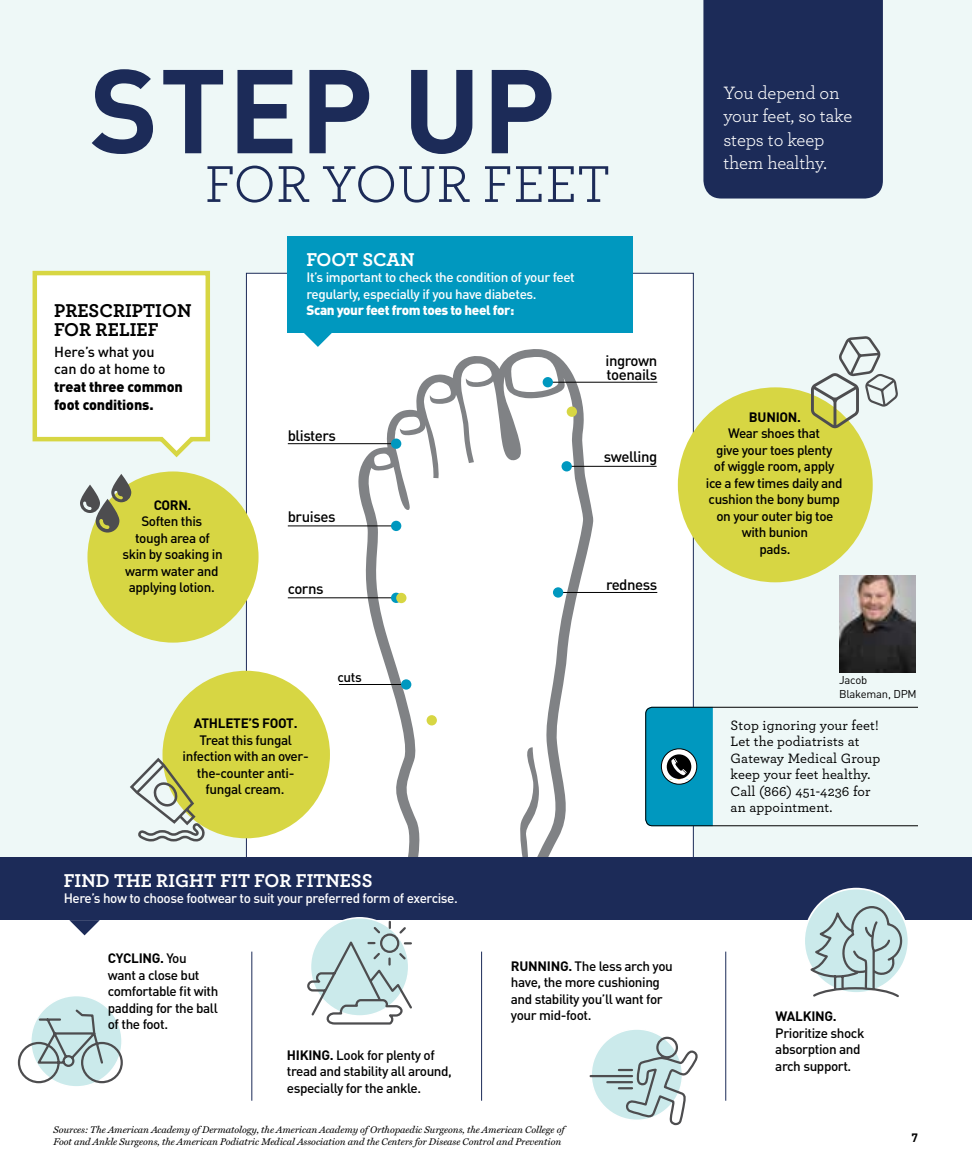
<style>
.page{position:relative;width:972px;height:1175px;background:#fff}
.page>*{position:absolute;margin:0;border:0;box-sizing:border-box;transform-origin:0 0}
.t1{font:117px "DIN Bold Alternate";letter-spacing:.01em;color:#1c2b58}
.t2{font:54.3px "Archer";color:#1c2b58}
.t3{font:700 19.5px "Archer";color:#fff}
.t4{font:700 19.5px/19.5px "Archer";color:#000}
.t5{font:18.75px/23.2px "Archer";letter-spacing:-.01em;color:#fff}
.t6{font:500 15px/13.5px "DIN Pro";letter-spacing:-.03em;color:#000}
.t7{font:900 14.4px/17.5px "DIN Pro";letter-spacing:-.01em;color:#000}
.t8{font:500 14.4px/17.5px "DIN Pro";letter-spacing:-.01em;color:#000}
.t9{font:500 14.25px/16.5px "Archer";letter-spacing:.01em;color:#000}
.t10{font:500 13.5px/16.5px "DIN Pro";letter-spacing:-.03em;color:#000}
.t11{font:500 13.5px/16.5px "DIN Pro";letter-spacing:-.03em;color:#fff}
.t12{font:700 13.5px "DIN Pro";letter-spacing:-.02em;color:#000}
.t13{font:900 13.5px "DIN Pro";letter-spacing:-.03em;color:#fff}
.t14{font:700 12px "DIN";color:#000}
.t15{font:11.25px/13.2px "DIN Pro";letter-spacing:-.02em;color:#000}
.t16{font:italic 9.75px/12px "Miller Text";letter-spacing:-.005em;color:#000}
.s1{font-weight:700}
</style>
<div class="page">
<div style="left:0;top:0;width:972px;height:858px;background:#eef8f7"></div>
<svg style="left:32px;top:270px;width:178px;height:188px;background:#f9faec"></svg>
<div style="left:246px;top:273px;width:447px;height:587px;background:#fff"></div>
<div style="left:703px;top:0;width:180px;height:198px;background:#1c2b58"></div>
<svg style="left:358px;top:349px;width:236px;height:508px"></svg>
<div style="left:287px;top:236px;width:346px;height:97px;background:#0098bf"></div>
<svg style="left:304px;top:333px;width:28px;height:14px"></svg>
<svg style="left:69px;top:920px;width:31px;height:15px"></svg>
<div style="left:678px;top:387px;width:195px;height:195px;background:#d7d643;border-radius:50%"></div>
<div style="left:163px;top:670px;width:167px;height:168px;background:#d7d643;border-radius:50%"></div>
<div style="left:87px;top:471px;width:172px;height:171px;background:#d7d643;border-radius:50%"></div>
<hr style="left:288px;top:443px;width:108px;height:1px;background:#000">
<hr style="left:551px;top:382px;width:106px;height:1px;background:#000">
<hr style="left:570px;top:466px;width:87px;height:1px;background:#000">
<hr style="left:558px;top:592px;width:99px;height:1px;background:#000">
<hr style="left:288px;top:525px;width:107px;height:1px;background:#000">
<hr style="left:288px;top:597px;width:107px;height:1px;background:#000">
<hr style="left:339px;top:684px;width:67px;height:1px;background:#000">
<div style="left:391px;top:438px;width:10px;height:11px;background:#0098bf;border-radius:50%"></div>
<div style="left:543px;top:377px;width:10px;height:10px;background:#0098bf;border-radius:50%"></div>
<div style="left:562px;top:461px;width:10px;height:10px;background:#0098bf;border-radius:50%"></div>
<div style="left:553px;top:587px;width:10px;height:10px;background:#0098bf;border-radius:50%"></div>
<div style="left:391px;top:521px;width:10px;height:10px;background:#0098bf;border-radius:50%"></div>
<div style="left:391px;top:592px;width:10px;height:11px;background:#0098bf;border-radius:50%"></div>
<div style="left:396px;top:593px;width:10px;height:10px;background:#d7d643;border-radius:50%"></div>
<div style="left:427px;top:715px;width:10px;height:10px;background:#d7d643;border-radius:50%"></div>
<div style="left:567px;top:406px;width:10px;height:11px;background:#d7d643;border-radius:50%"></div>
<div style="left:401px;top:679px;width:10px;height:10px;background:#0098bf;border-radius:50%"></div>
<div style="left:0;top:857px;width:972px;height:63px;background:#1c2b58"></div>
<svg style="left:804px;top:888px;width:105px;height:105px"></svg>
<div style="left:591px;top:1029px;width:91px;height:91px;background:#cbeaeb;border-radius:50%"></div>
<svg style="left:31px;top:995px;width:91px;height:91px"></svg>
<svg style="left:130px;top:756px;width:77px;height:86px"></svg>
<svg style="left:80px;top:474px;width:51px;height:58px"></svg>
<svg style="left:17px;top:1007px;width:106px;height:77px"></svg>
<svg style="left:307px;top:919px;width:105px;height:106px"></svg>
<svg style="left:619px;top:1035px;width:79px;height:91px"></svg>
<hr style="left:591px;top:1075px;width:41px;height:2px;background:#4d4d4f">
<hr style="left:607px;top:1081px;width:25px;height:2px;background:#4d4d4f">
<svg style="left:806px;top:905px;width:96px;height:92px;background:#bcd2d3"></svg>
<hr style="left:726px;top:951px;width:1px;height:149px;background:#1c2b58">
<hr style="left:481px;top:951px;width:1px;height:149px;background:#1c2b58">
<hr style="left:252px;top:951px;width:1px;height:149px;background:#1c2b58">
<svg style="left:811px;top:336px;width:87px;height:92px"></svg>
<svg style="left:645px;top:706px;width:273px;height:120px"></svg>
<img style="left:839px;top:575px;width:76px;height:98px">
<h1 class="t1" style="left:89px;top:34px;width:468px">STEP UP</h1>
<h2 class="t2" style="left:205px;top:146px;width:408px">FOR YOUR FEET</h2>
<h3 class="t4" style="left:54px;top:299px;width:139px">PRESCRIPTION<br>FOR RELIEF</h3>
<p class="t8" style="left:54px;top:342px;width:113px">Here’s what you can do at home to</p>
<p class="t7" style="left:54px;top:377px;width:130px">treat three common foot conditions.</p>
<p class="t12" style="left:154px;top:495px;width:39px">CORN.</p>
<p class="t10" style="left:122px;top:512px;width:102px;text-align:center">Soften this<br>tough area of skin by soaking in warm water and applying lotion.</p>
<h3 class="t3" style="left:306px;top:244px;width:110px">FOOT SCAN</h3>
<p class="t11" style="left:306px;top:269px;width:270px">It’s important to check the condition of your feet regularly, especially if you have diabetes.</p>
<p class="t13" style="left:306px;top:301px;width:210px">Scan your feet from toes to heel for:</p>
<p class="t6" style="left:288px;top:428px;width:50px">blisters</p>
<p class="t6" style="left:288px;top:509px;width:49px">bruises</p>
<p class="t6" style="left:288px;top:581px;width:37px">corns</p>
<p class="t6" style="left:606px;top:353px;width:53px">ingrown toenails</p>
<p class="t6" style="left:604px;top:449px;width:55px">swelling</p>
<p class="t6" style="left:606px;top:577px;width:53px">redness</p>
<p class="t12" style="left:194px;top:714px;width:105px">ATHLETE’S FOOT.</p>
<p class="t10" style="left:183px;top:731px;width:128px;text-align:center">Treat this fungal infection with an over&shy;the-counter anti&shy;fungal cream.</p>
<p class="t10" style="left:338px;top:668px;width:26px">cuts</p>
<h3 class="t3" style="left:64px;top:864px;width:310px">FIND THE RIGHT FIT FOR FITNESS</h3>
<p class="t11" style="left:64px;top:889px;width:396px">Here’s how to choose footwear to suit your preferred form of exercise.</p>
<p class="t10" style="left:108px;top:949px;width:112px"><span class="s1">CYCLING.</span> You<br>want a close but comfortable fit with padding for the ball of the foot.</p>
<p class="t10" style="left:287px;top:1046px;width:167px"><span class="s1">HIKING.</span> Look for plenty of tread and stability all around, especially for the ankle.</p>
<p class="t10" style="left:511px;top:956px;width:163px"><span class="s1">RUNNING.</span> The less arch you have, the more cushioning and stability you’ll want for your mid-foot.</p>
<p class="t16" style="left:54px;top:1123px;width:512px">Sources: The American Academy of Dermatology, the American Academy of Orthopaedic Surgeons, the American College of<br>Foot and Ankle Surgeons, the American Podiatric Medical Association and the Centers for Disease Control and Prevention</p>
<h3 class="t5" style="left:723px;top:80px;width:131px">You depend on your feet, so take steps to keep them healthy.</h3>
<p class="t12" style="left:749px;top:407px;width:54px">BUNION.</p>
<p class="t10" style="left:706px;top:424px;width:138px;text-align:center">Wear shoes that<br>give your toes plenty<br>of wiggle room, apply ice a few times daily and cushion the bony bump on your outer big toe with bunion<br>pads.</p>
<p class="t15" style="left:839px;top:673px;width:79px">Jacob<br>Blakeman, DPM</p>
<p class="t9" style="left:731px;top:716px;width:151px">Stop ignoring your feet!<br>Let the podiatrists at<br>Gateway Medical Group keep your feet healthy.<br>Call (866) 451-4236 for an appointment.</p>
<p class="t12" style="left:775px;top:1007px;width:63px">WALKING.</p>
<p class="t10" style="left:775px;top:1024px;width:91px">Prioritize shock absorption and arch support.</p>
<p class="t14" style="left:911px;top:1130px;width:8px">7</p>
</div>
